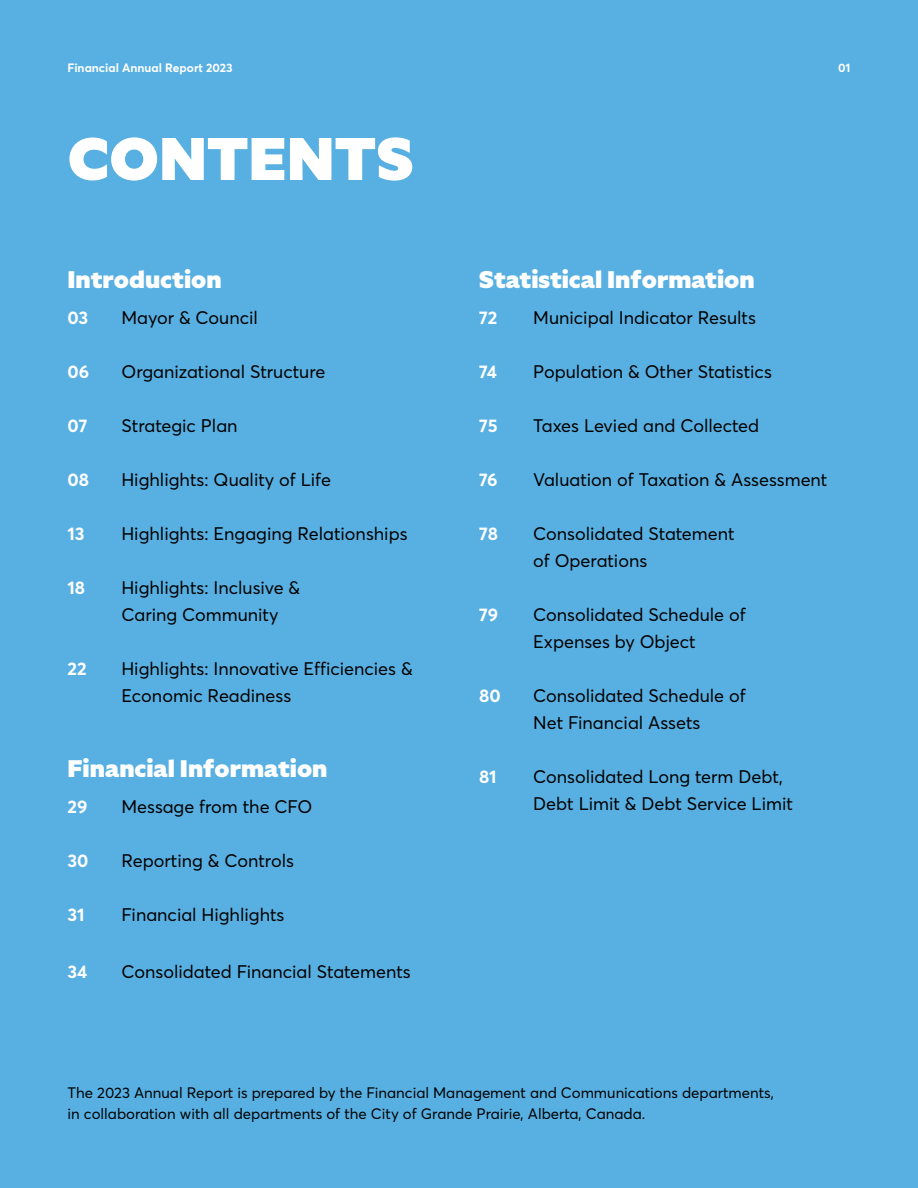
<style>
.page{position:relative;width:918px;height:1188px;background:#58b0e2}
.page>*{position:absolute;margin:0;border:0;box-sizing:border-box;transform-origin:0 0}
.t1{font:900 60px "Specter";color:#fff}
.t2{font:900 24px "Specter";color:#fff}
.t3{font:18px/27px "Averta Std";color:#000}
.t4{font:700 18px "Averta Std";color:#fff}
.t5{font:15px/21px "Averta Std";color:#000}
.t6{font:700 12px "Averta Std";color:#fff}
</style>
<div class="page">
<p class="t6" style="left:68px;top:59px;width:167px">Financial Annual Report 2023</p>
<p class="t6" style="left:838px;top:59px;width:14px">01</p>
<h1 class="t1" style="left:68px;top:118px;width:348px">CONTENTS</h1>
<h2 class="t2" style="left:68px;top:263px;width:156px">Introduction</h2>
<p class="t4" style="left:68px;top:305px;width:22px">03</p>
<p class="t3" style="left:122px;top:303px;width:138px">Mayor &amp; Council</p>
<p class="t4" style="left:68px;top:359px;width:23px">06</p>
<p class="t3" style="left:122px;top:357px;width:205px">Organizational Structure</p>
<p class="t4" style="left:68px;top:413px;width:22px">07</p>
<p class="t3" style="left:122px;top:411px;width:118px">Strategic Plan</p>
<p class="t4" style="left:68px;top:467px;width:23px">08</p>
<p class="t3" style="left:122px;top:465px;width:211px">Highlights: Quality of Life</p>
<p class="t4" style="left:68px;top:521px;width:19px">13</p>
<p class="t3" style="left:122px;top:519px;width:288px">Highlights: Engaging Relationships</p>
<p class="t4" style="left:68px;top:575px;width:19px">18</p>
<p class="t3" style="left:122px;top:573px;width:180px">Highlights: Inclusive &amp;<br>Caring Community</p>
<p class="t4" style="left:68px;top:656px;width:21px">22</p>
<p class="t3" style="left:122px;top:654px;width:293px">Highlights: Innovative Efficiencies &amp;<br>Economic Readiness</p>
<h2 class="t2" style="left:68px;top:752px;width:261px">Financial Information</h2>
<p class="t4" style="left:68px;top:794px;width:21px">29</p>
<p class="t3" style="left:122px;top:792px;width:192px">Message from the CFO</p>
<p class="t4" style="left:68px;top:848px;width:23px">30</p>
<p class="t3" style="left:122px;top:846px;width:174px">Reporting &amp; Controls</p>
<p class="t4" style="left:68px;top:902px;width:19px">31</p>
<p class="t3" style="left:122px;top:900px;width:165px">Financial Highlights</p>
<p class="t4" style="left:68px;top:959px;width:21px">34</p>
<p class="t3" style="left:122px;top:957px;width:291px">Consolidated Financial Statements</p>
<h2 class="t2" style="left:479px;top:263px;width:277px">Statistical Information</h2>
<p class="t4" style="left:479px;top:305px;width:20px">72</p>
<p class="t3" style="left:533px;top:303px;width:224px">Municipal Indicator Results</p>
<p class="t4" style="left:479px;top:359px;width:19px">74</p>
<p class="t3" style="left:533px;top:357px;width:240px">Population &amp; Other Statistics</p>
<p class="t4" style="left:479px;top:413px;width:20px">75</p>
<p class="t3" style="left:533px;top:411px;width:228px">Taxes Levied and Collected</p>
<p class="t4" style="left:479px;top:467px;width:20px">76</p>
<p class="t3" style="left:533px;top:465px;width:296px">Valuation of Taxation &amp; Assessment</p>
<p class="t4" style="left:479px;top:521px;width:20px">78</p>
<p class="t3" style="left:533px;top:519px;width:203px">Consolidated Statement of Operations</p>
<p class="t4" style="left:479px;top:602px;width:21px">79</p>
<p class="t3" style="left:533px;top:600px;width:214px">Consolidated Schedule of<br>Expenses by Object</p>
<p class="t4" style="left:479px;top:683px;width:23px">80</p>
<p class="t3" style="left:533px;top:681px;width:214px">Consolidated Schedule of<br>Net Financial Assets</p>
<p class="t4" style="left:479px;top:764px;width:19px">81</p>
<p class="t3" style="left:533px;top:762px;width:261px">Consolidated Long term Debt,<br>Debt Limit &amp; Debt Service Limit</p>
<p class="t5" style="left:68px;top:1082px;width:708px">The 2023 Annual Report is prepared by the Financial Management and Communications departments, in collaboration with all departments of the City of Grande Prairie, Alberta, Canada.</p>
</div>
